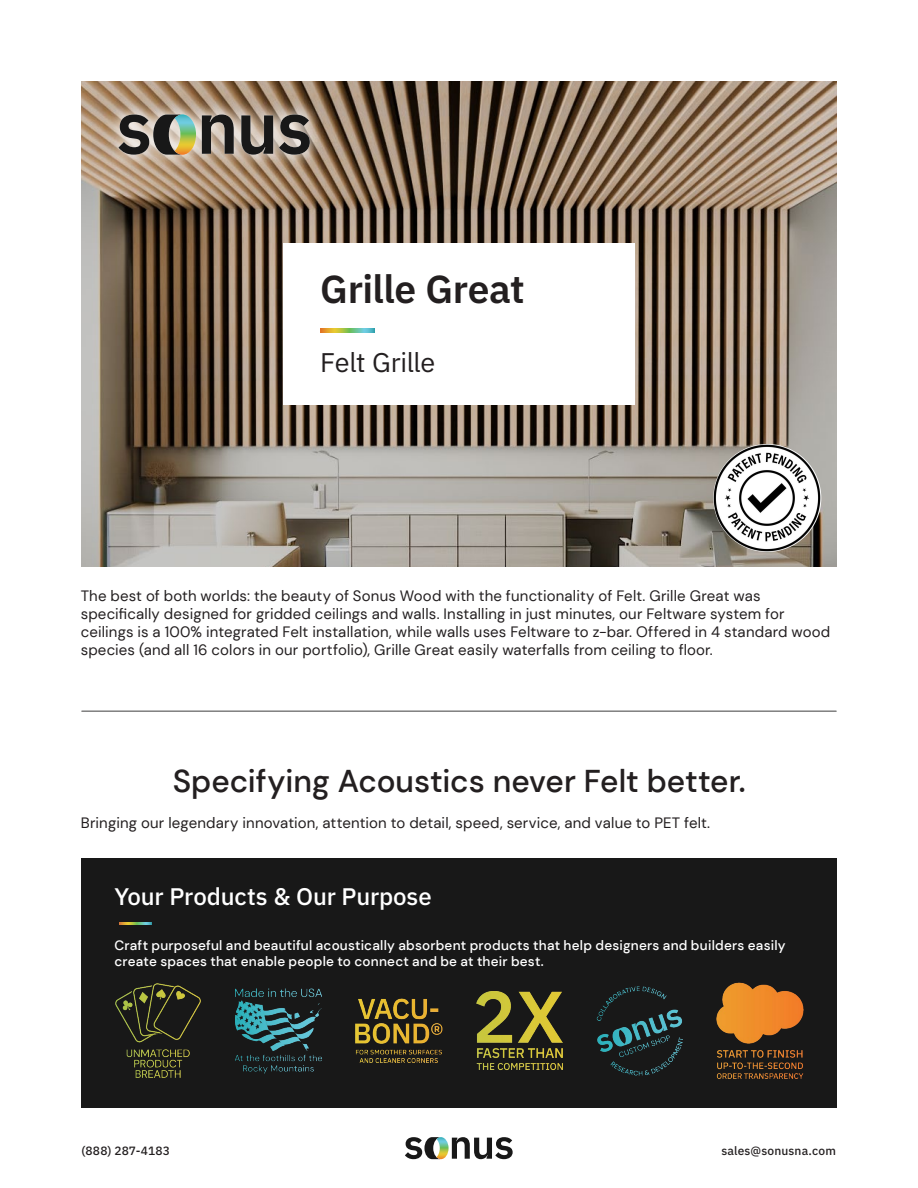
<style>
.page{position:relative;width:918px;height:1188px;background:#fff}
.page>*{position:absolute;margin:0;border:0;box-sizing:border-box;transform-origin:0 0}
.t1{font:600 39px "IBM Plex Sans";letter-spacing:-.015em;color:#231f20}
.t2{font:500 31.5px "DM Sans";color:#231f20}
.t3{font:27px "IBM Plex Sans";letter-spacing:-.015em;color:#231f20}
.t4{font:500 24px "IBM Plex Sans";letter-spacing:-.005em;color:#fff}
.t5{font:15px/18px "DM Sans";letter-spacing:.01em;color:#231f20}
.t6{font:500 13.5px/16.2px "DM Sans";letter-spacing:.015em;color:#fff}
.t7{font:500 12px "IBM Plex Sans";letter-spacing:.015em;color:#231f20}
</style>
<div class="page">
<img style="left:81px;top:81px;width:756px;height:486px">
<svg style="left:405px;top:1137px;width:108px;height:22px"></svg>
<hr style="left:82px;top:710px;width:754px;height:2px;background:#808080">
<div style="left:283px;top:243px;width:352px;height:162px;background:#fff"></div>
<svg style="left:320px;top:329px;width:54px;height:3px"></svg>
<img style="left:97px;top:94px;width:233px;height:81px">
<svg style="left:202px;top:115px;width:32px;height:39px"></svg>
<svg style="left:241px;top:115px;width:32px;height:40px"></svg>
<svg style="left:118px;top:115px;width:78px;height:40px;background:#7c7e6b"></svg>
<svg style="left:279px;top:115px;width:31px;height:40px"></svg>
<div style="left:81px;top:858px;width:756px;height:249px;background:#181818"></div>
<svg style="left:119px;top:922px;width:33px;height:3px"></svg>
<img style="left:115px;top:983px;width:86px;height:95px">
<img style="left:235px;top:988px;width:87px;height:85px">
<img style="left:596px;top:986px;width:87px;height:89px">
<img style="left:476px;top:991px;width:86px;height:79px">
<img style="left:356px;top:998px;width:86px;height:65px">
<img style="left:717px;top:983px;width:86px;height:95px">
<img style="left:713px;top:444px;width:108px;height:108px;border-radius:54px">
<h1 class="t1" style="left:320px;top:258px;width:206px">Grille Great</h1>
<h3 class="t3" style="left:320px;top:341px;width:117px">Felt Grille</h3>
<p class="t5" style="left:81px;top:587px;width:751px">The best of both worlds: the beauty of Sonus Wood with the functionality of Felt. Grille Great was specifically designed for gridded ceilings and walls. Installing in just minutes, our Feltware system for ceilings is a 100% integrated Felt installation, while walls uses Feltware to z-bar. Offered in 4 standard wood species (and all 16 colors in our portfolio), Grille Great easily waterfalls from ceiling to floor.</p>
<h2 class="t2" style="left:173px;top:762px;width:574px">Specifying Acoustics never Felt better.</h2>
<p class="t5" style="left:81px;top:814px;width:631px">Bringing our legendary innovation, attention to detail, speed, service, and value to PET felt.</p>
<h3 class="t4" style="left:115px;top:878px;width:319px">Your Products &amp; Our Purpose</h3>
<p class="t6" style="left:115px;top:937px;width:673px">Craft purposeful and beautiful acoustically absorbent products that help designers and builders easily create spaces that enable people to connect and be at their best.</p>
<p class="t7" style="left:82px;top:1141px;width:90px">(888) 287-4183</p>
<p class="t7" style="left:721px;top:1141px;width:116px">sales@sonusna.com</p>
</div>
